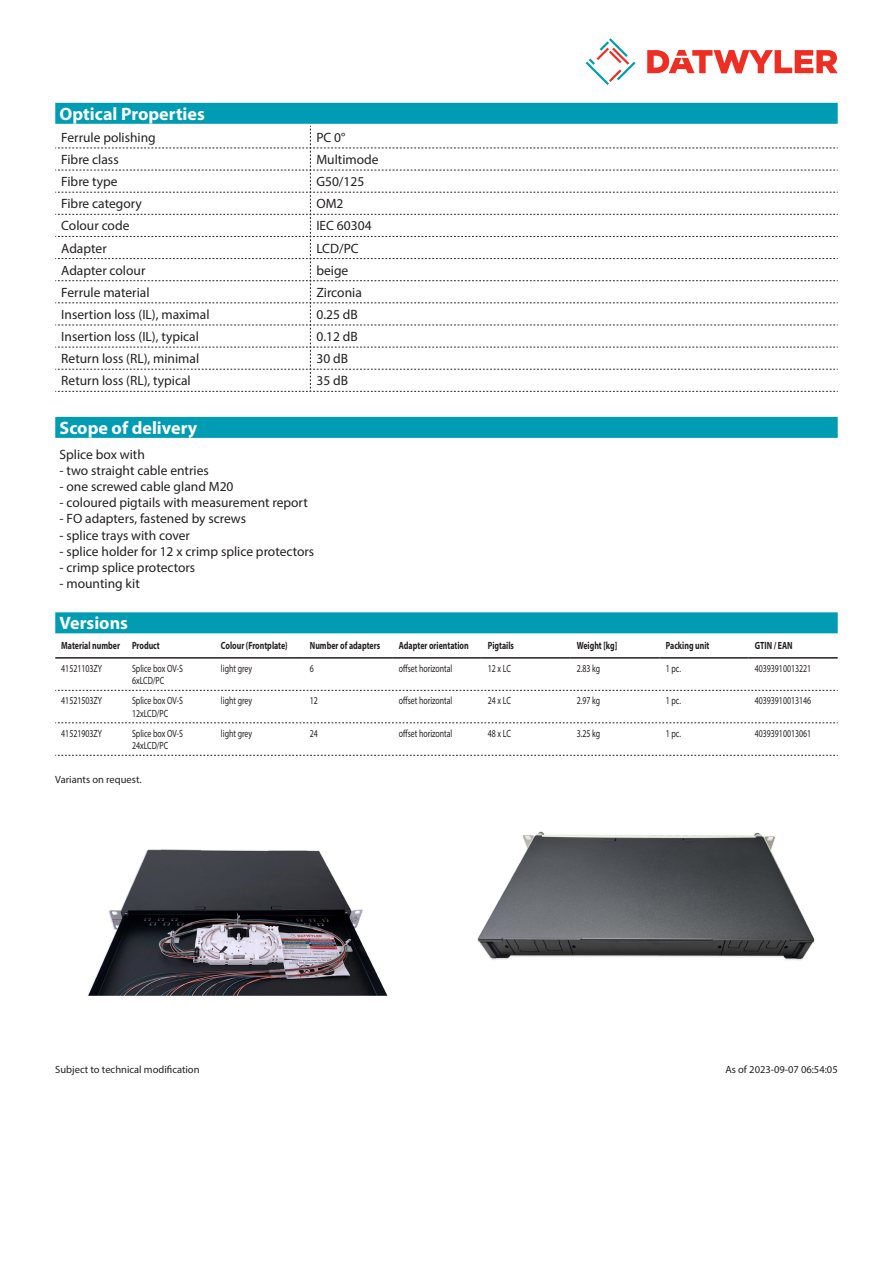
<style>
.page{position:relative;width:893px;height:1263px;background:#fff}
.page>*{position:absolute;margin:0;border:0;box-sizing:border-box;transform-origin:0 0}
.Standard_Head_Proper{font:700 18px "Myriad Pro";color:#fff}
.myriad_light_propert{font:13.5px "Myriad Pro";color:#231f20}
.Standard_text{font:13.5px "Myriad Pro";color:#231f20}
.myriadlight{font:10.5px/12.6px "Myriad Pro";color:#231f20;scale:.75 1}
.myriadbold{font:700 10.5px "Myriad Pro";color:#231f20;scale:.75 1}
.Footnote{font:10.5px "Myriad Pro";color:#231f20}
.imagetext{font:10.5px "Myriad Pro";color:#231f20}
</style>
<div class="page">
<svg style="left:586px;top:38px;width:49px;height:47px"></svg>
<svg style="left:647px;top:50px;width:191px;height:23px"></svg>
<div style="left:55px;top:612px;width:783px;height:21px;background:#009cb3"></div>
<hr style="left:55px;top:657px;width:71px;height:2px;background:#231f20">
<hr style="left:126px;top:657px;width:89px;height:2px;background:#231f20">
<hr style="left:215px;top:657px;width:89px;height:2px;background:#231f20">
<hr style="left:304px;top:657px;width:89px;height:2px;background:#231f20">
<hr style="left:393px;top:657px;width:89px;height:2px;background:#231f20">
<hr style="left:482px;top:657px;width:89px;height:2px;background:#231f20">
<hr style="left:571px;top:657px;width:89px;height:2px;background:#231f20">
<hr style="left:660px;top:657px;width:89px;height:2px;background:#231f20">
<hr style="left:749px;top:657px;width:89px;height:2px;background:#231f20">
<svg style="left:55px;top:690px;width:783px;height:1px"></svg>
<svg style="left:55px;top:722px;width:783px;height:1px"></svg>
<svg style="left:55px;top:755px;width:783px;height:1px"></svg>
<div style="left:55px;top:417px;width:783px;height:21px;background:#009cb3"></div>
<div style="left:55px;top:103px;width:783px;height:21px;background:#009cb3"></div>
<svg style="left:55px;top:126px;width:783px;height:266px"></svg>
<img style="left:88px;top:849px;width:300px;height:147px">
<img style="left:477px;top:831px;width:338px;height:130px">
<p class="Standard_Head_Proper" style="left:60px;top:102px;width:147px">Optical Properties</p>
<p class="myriad_light_propert" style="left:61px;top:129px;width:96px">Ferrule polishing</p>
<p class="myriad_light_propert" style="left:316px;top:129px;width:31px">PC 0°</p>
<p class="myriad_light_propert" style="left:61px;top:151px;width:59px">Fibre class</p>
<p class="myriad_light_propert" style="left:316px;top:151px;width:64px">Multimode</p>
<p class="myriad_light_propert" style="left:61px;top:173px;width:58px">Fibre type</p>
<p class="myriad_light_propert" style="left:316px;top:173px;width:49px">G50/125</p>
<p class="myriad_light_propert" style="left:61px;top:195px;width:82px">Fibre category</p>
<p class="myriad_light_propert" style="left:316px;top:195px;width:29px">OM2</p>
<p class="myriad_light_propert" style="left:61px;top:218px;width:70px">Colour code</p>
<p class="myriad_light_propert" style="left:316px;top:218px;width:57px">IEC 60304</p>
<p class="myriad_light_propert" style="left:61px;top:240px;width:47px">Adapter</p>
<p class="myriad_light_propert" style="left:316px;top:240px;width:44px">LCD/PC</p>
<p class="myriad_light_propert" style="left:61px;top:262px;width:86px">Adapter colour</p>
<p class="myriad_light_propert" style="left:316px;top:262px;width:33px">beige</p>
<p class="myriad_light_propert" style="left:61px;top:284px;width:90px">Ferrule material</p>
<p class="myriad_light_propert" style="left:316px;top:284px;width:47px">Zirconia</p>
<p class="myriad_light_propert" style="left:61px;top:306px;width:150px">Insertion loss (IL), maximal</p>
<p class="myriad_light_propert" style="left:316px;top:306px;width:43px">0.25 dB</p>
<p class="myriad_light_propert" style="left:61px;top:328px;width:139px">Insertion loss (IL), typical</p>
<p class="myriad_light_propert" style="left:316px;top:328px;width:43px">0.12 dB</p>
<p class="myriad_light_propert" style="left:61px;top:350px;width:139px">Return loss (RL), minimal</p>
<p class="myriad_light_propert" style="left:316px;top:350px;width:33px">30 dB</p>
<p class="myriad_light_propert" style="left:61px;top:372px;width:131px">Return loss (RL), typical</p>
<p class="myriad_light_propert" style="left:316px;top:372px;width:33px">35 dB</p>
<p class="Standard_Head_Proper" style="left:60px;top:416px;width:139px">Scope of delivery</p>
<p class="Standard_text" style="left:60px;top:446px;width:87px">Splice box with</p>
<p class="Standard_text" style="left:60px;top:462px;width:151px">- two straight cable entries</p>
<p class="Standard_text" style="left:60px;top:478px;width:175px">- one screwed cable gland M20</p>
<p class="Standard_text" style="left:60px;top:494px;width:250px">- coloured pigtails with measurement report</p>
<p class="Standard_text" style="left:60px;top:510px;width:188px">- FO adapters, fastened by screws</p>
<p class="Standard_text" style="left:60px;top:527px;width:132px">- splice trays with cover</p>
<p class="Standard_text" style="left:60px;top:543px;width:256px">- splice holder for 12 x crimp splice protectors</p>
<p class="Standard_text" style="left:60px;top:559px;width:137px">- crimp splice protectors</p>
<p class="Standard_text" style="left:60px;top:575px;width:82px">- mounting kit</p>
<p class="Standard_Head_Proper" style="left:60px;top:611px;width:70px">Versions</p>
<p class="myriadbold" style="left:61px;top:639px;width:80px">Material number</p>
<p class="myriadbold" style="left:132px;top:639px;width:39px">Product</p>
<p class="myriadbold" style="left:221px;top:639px;width:91px">Colour (Frontplate)</p>
<p class="myriadbold" style="left:310px;top:639px;width:95px">Number of adapters</p>
<p class="myriadbold" style="left:399px;top:639px;width:95px">Adapter orientation</p>
<p class="myriadbold" style="left:488px;top:639px;width:36px">Pigtails</p>
<p class="myriadbold" style="left:577px;top:639px;width:55px">Weight [kg]</p>
<p class="myriadbold" style="left:666px;top:639px;width:60px">Packing unit</p>
<p class="myriadbold" style="left:755px;top:639px;width:52px">GTIN / EAN</p>
<p class="myriadlight" style="left:61px;top:662px;width:56px">41521103ZY</p>
<p class="myriadlight" style="left:132px;top:662px;width:70px">Splice box OV-S<br>6xLCD/PC</p>
<p class="myriadlight" style="left:221px;top:662px;width:43px">light grey</p>
<p class="myriadlight" style="left:310px;top:662px;width:7px">6</p>
<p class="myriadlight" style="left:399px;top:662px;width:73px">offset horizontal</p>
<p class="myriadlight" style="left:488px;top:662px;width:32px">12 x LC</p>
<p class="myriadlight" style="left:577px;top:662px;width:33px">2.83 kg</p>
<p class="myriadlight" style="left:666px;top:662px;width:22px">1 pc.</p>
<p class="myriadlight" style="left:755px;top:662px;width:77px">40393910013221</p>
<p class="myriadlight" style="left:61px;top:694px;width:56px">41521503ZY</p>
<p class="myriadlight" style="left:132px;top:694px;width:70px">Splice box OV-S<br>12xLCD/PC</p>
<p class="myriadlight" style="left:221px;top:694px;width:43px">light grey</p>
<p class="myriadlight" style="left:310px;top:694px;width:12px">12</p>
<p class="myriadlight" style="left:399px;top:694px;width:73px">offset horizontal</p>
<p class="myriadlight" style="left:488px;top:694px;width:32px">24 x LC</p>
<p class="myriadlight" style="left:577px;top:694px;width:33px">2.97 kg</p>
<p class="myriadlight" style="left:666px;top:694px;width:22px">1 pc.</p>
<p class="myriadlight" style="left:755px;top:694px;width:77px">40393910013146</p>
<p class="myriadlight" style="left:61px;top:727px;width:56px">41521903ZY</p>
<p class="myriadlight" style="left:132px;top:727px;width:70px">Splice box OV-S<br>24xLCD/PC</p>
<p class="myriadlight" style="left:221px;top:727px;width:43px">light grey</p>
<p class="myriadlight" style="left:310px;top:727px;width:12px">24</p>
<p class="myriadlight" style="left:399px;top:727px;width:73px">offset horizontal</p>
<p class="myriadlight" style="left:488px;top:727px;width:32px">48 x LC</p>
<p class="myriadlight" style="left:577px;top:727px;width:33px">3.25 kg</p>
<p class="myriadlight" style="left:666px;top:727px;width:22px">1 pc.</p>
<p class="myriadlight" style="left:755px;top:727px;width:77px">40393910013061</p>
<p class="imagetext" style="left:55px;top:773px;width:88px">Variants on request.</p>
<p class="Footnote" style="left:55px;top:1063px;width:146px">Subject to technical modification</p>
<p class="Footnote" style="left:725px;top:1063px;width:114px">As of 2023-09-07 06:54:05</p>
</div>
